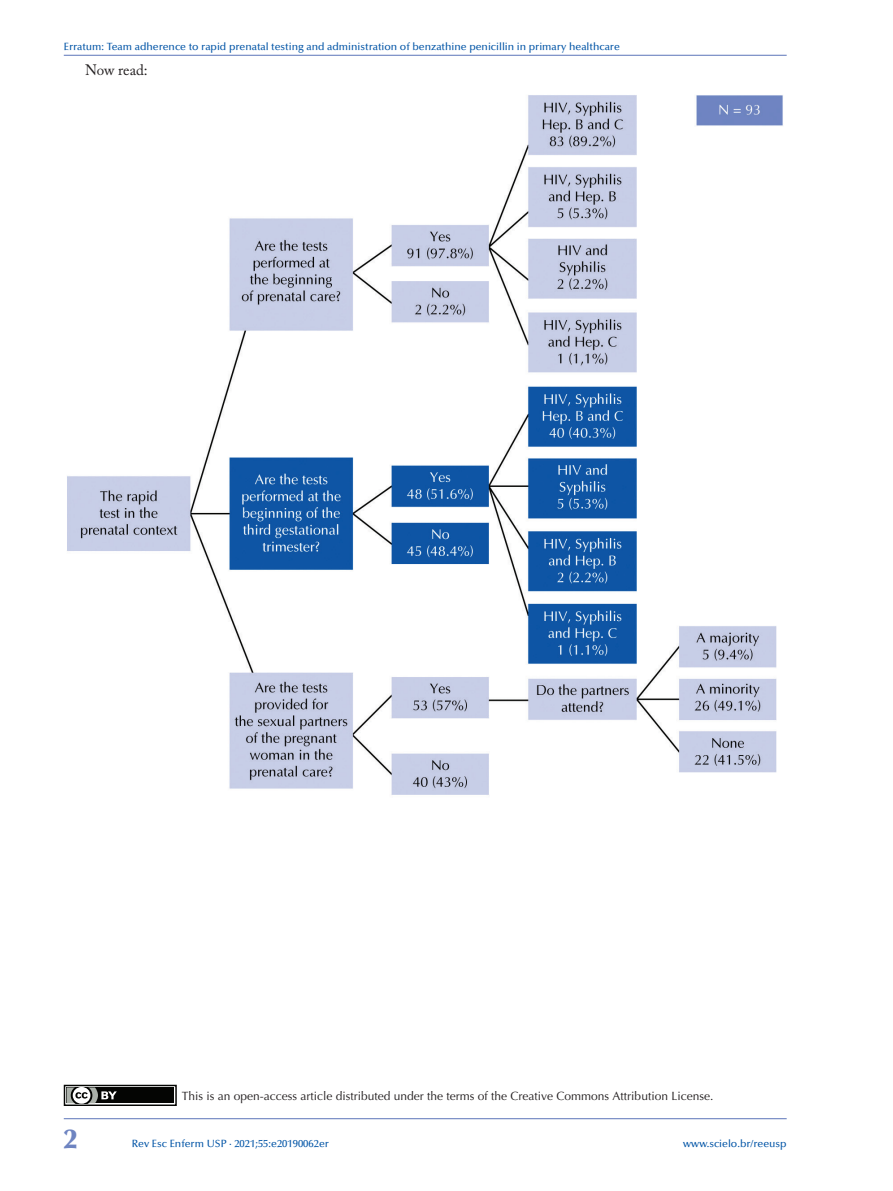
<style>
.page{position:relative;width:893px;height:1191px;background:#fff}
.page>*{position:absolute;margin:0;border:0;box-sizing:border-box;transform-origin:0 0}
.t1{font:900 27px "Optima LT";color:#6e84c1}
.t2{font:15px "Adobe Caslon Pro";letter-spacing:-.005em;color:#231f20}
.t3{font:12px "Optima LT";color:#231f20}
.t4{font:500 10.5px "Optima LT";color:#0154a6}
</style>
<div class="page">
<hr style="left:64px;top:1118px;width:723px;height:1px;background:#6e84c1">
<hr style="left:64px;top:55px;width:723px;height:1px;background:#6e84c1">
<img style="left:67px;top:95px;width:716px;height:700px">
<div style="left:64px;top:1085px;width:112px;height:20px;background:linear-gradient(to bottom,#fff,#fff)"></div>
<div style="left:64px;top:1084px;width:113px;height:22px;border:1px solid #040503"></div>
<div style="left:67px;top:1087px;width:107px;height:16px;background:#040503"></div>
<svg style="left:64px;top:1084px;width:53px;height:22px"></svg>
<p class="t4" style="left:64px;top:40px;width:558px">Erratum: Team adherence to rapid prenatal testing and administration of benzathine penicillin in primary healthcare</p>
<h2 class="t2" style="left:85px;top:61px;width:64px">Now read:</h2>
<p class="t3" style="left:182px;top:1088px;width:533px">This is an open-access article distributed under the terms of the Creative Commons Attribution License.</p>
<h1 class="t1" style="left:64px;top:1123px;width:15px">2</h1>
<p class="t4" style="left:683px;top:1137px;width:105px">www.scielo.br/reeusp</p>
<p class="t4" style="left:132px;top:1137px;width:199px">Rev Esc Enferm USP · 2021;55:e20190062er</p>
</div>
